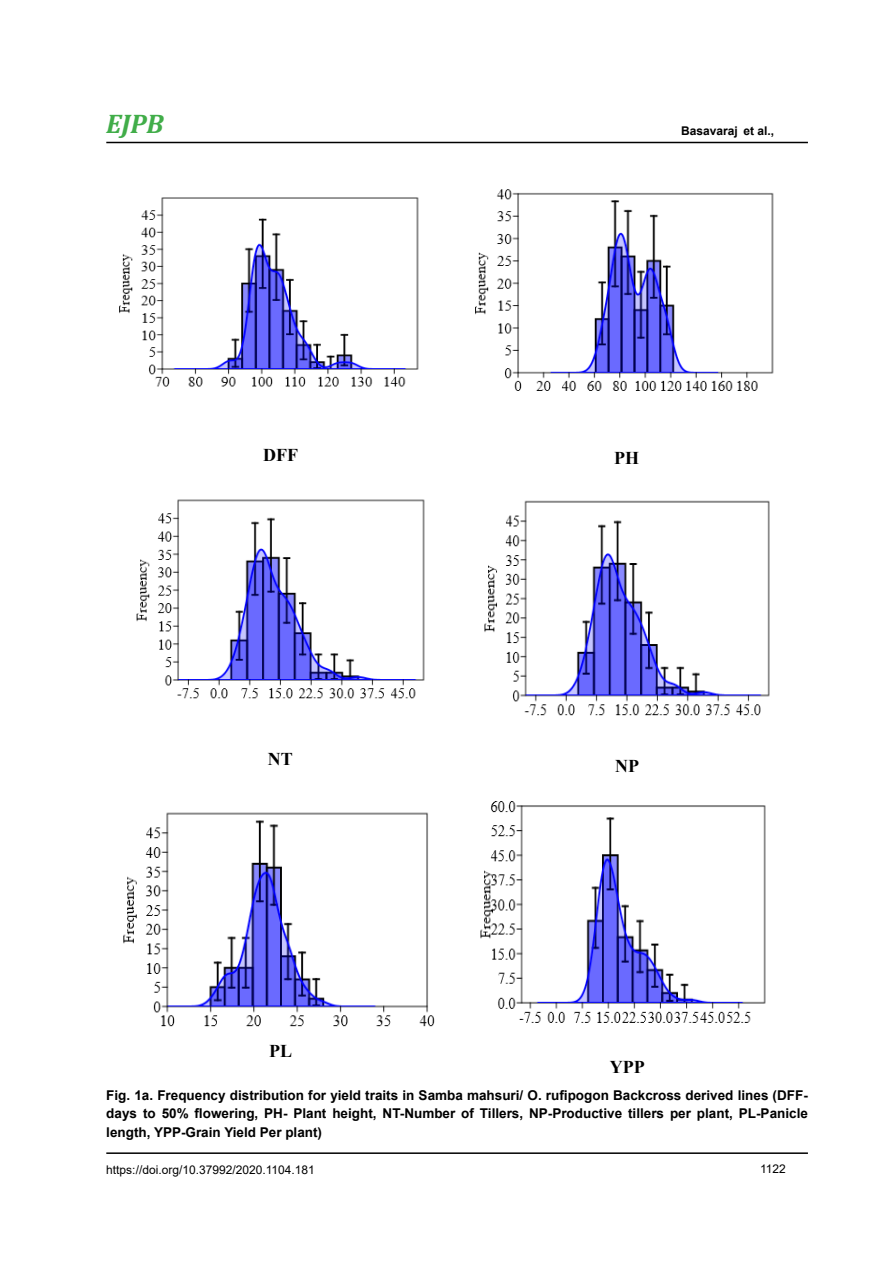
<style>
.page{position:relative;width:893px;height:1263px;background:#fff}
.page>*{position:absolute;margin:0;border:0;box-sizing:border-box;transform-origin:0 0}
.t1{font:italic 700 27px "Cambria";color:#41ad49}
.t2{font:700 18px "Times New Roman";color:#000}
.t3{font:700 13.5px/18.6px "Arial";color:#000;text-align:justify}
.t4{font:12px "Arial";color:#000}
.t5{font:700 12px "Arial";color:#000}
</style>
<div class="page">
<hr style="left:106px;top:1152px;width:702px;height:2px;background:#000">
<hr style="left:106px;top:142px;width:702px;height:1px;background:#000">
<img style="left:119px;top:197px;width:300px;height:190px">
<img style="left:475px;top:189px;width:299px;height:202px">
<img style="left:136px;top:499px;width:289px;height:200px">
<img style="left:484px;top:500px;width:286px;height:216px">
<img style="left:123px;top:812px;width:312px;height:215px">
<img style="left:480px;top:801px;width:286px;height:222px">
<h1 class="t1" style="left:106px;top:105px;width:59px">EJPB</h1>
<p class="t5" style="left:681px;top:122px;width:94px">Basavaraj et al.,</p>
<h2 class="t2" style="left:263px;top:442px;width:36px">DFF</h2>
<h2 class="t2" style="left:614px;top:445px;width:27px">PH</h2>
<h2 class="t2" style="left:268px;top:746px;width:27px">NT</h2>
<h2 class="t2" style="left:269px;top:1038px;width:25px">PL</h2>
<h2 class="t2" style="left:615px;top:753px;width:25px">NP</h2>
<h2 class="t2" style="left:610px;top:1053px;width:36px">YPP</h2>
<p class="t3" style="left:106px;top:1086px;width:703px">Fig. 1a. Frequency distribution for yield traits in Samba mahsuri/ O. rufipogon Backcross derived lines (DFF&shy;days to 50% flowering, PH- Plant height, NT-Number of Tillers, NP-Productive tillers per plant, PL-Panicle length, YPP-Grain Yield Per plant)</p>
<p class="t4" style="left:106px;top:1161px;width:210px">https://doi.org/10.37992/2020.1104.181</p>
<p class="t4" style="left:760px;top:1160px;width:27px">1122</p>
</div>
